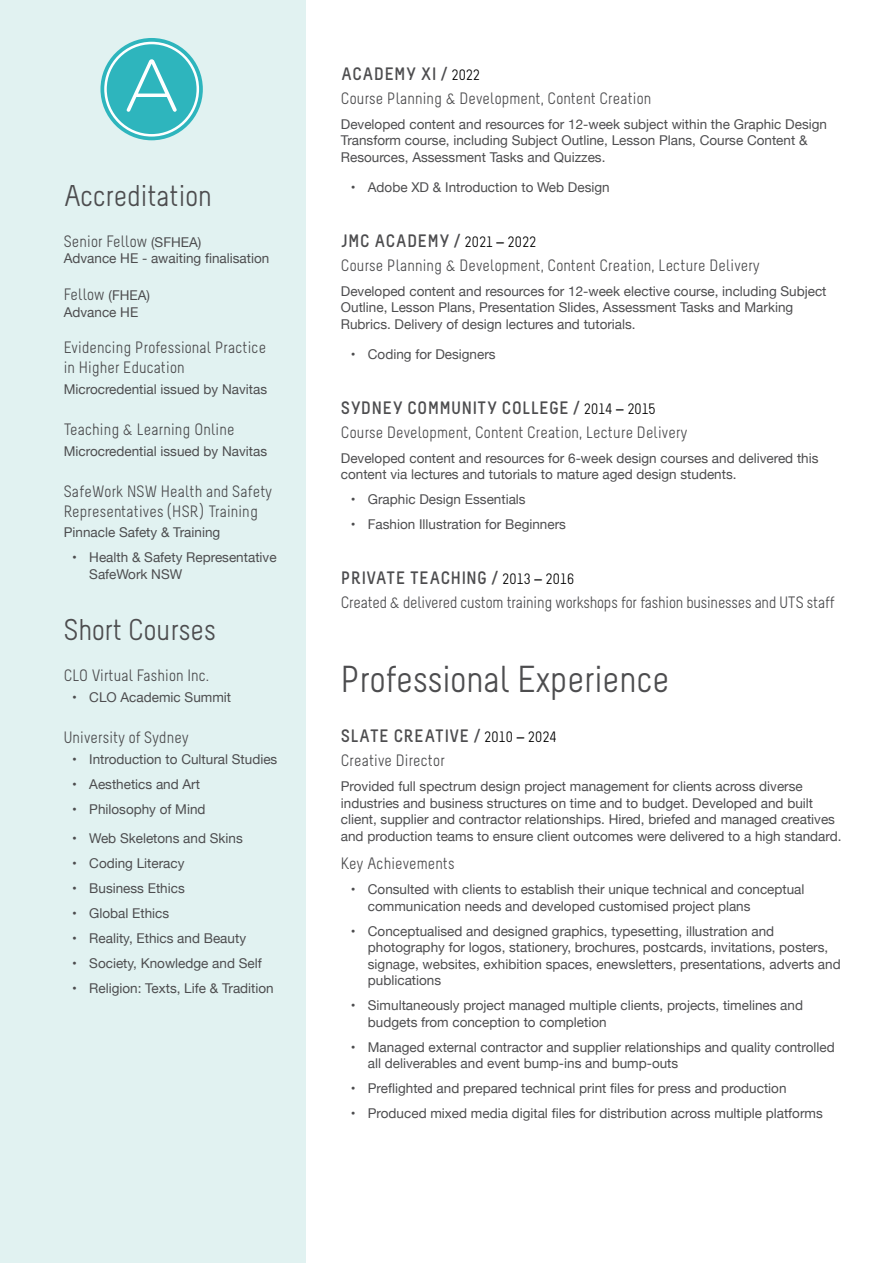
<style>
.page{position:relative;width:893px;height:1263px;background:#fff}
.page>*{position:absolute;margin:0;border:0;box-sizing:border-box;transform-origin:0 0}
.t1{font:37.5px "Melbourne";color:#4d4d4f}
.t2{font:30px "Melbourne";color:#4d4d4f}
.t3{font:700 18px "Melbourne";letter-spacing:.025em;color:#4d4d4f}
.t4{font:16.5px/19.8px "Melbourne";letter-spacing:.01em;color:#4d4d4f}
.t5{font:16.5px "Melbourne";letter-spacing:-.01em;color:#4d4d4f}
.t6{font:13.5px/16.5px "Helvetica Neue";color:#4d4d4f}
.s1{font-family:"Helvetica Neue";font-size:13.5px}
.s2{font-weight:400;font-size:15px;color:#000}
.s3{font-family:"Helvetica Neue";font-weight:400;font-size:15px;color:#000}
</style>
<div class="page">
<div style="left:0;top:0;width:305px;height:1263px;background:#e1f2f1"></div>
<div style="left:100px;top:38px;width:103px;height:102px;background:#2eb5bd;border-radius:50%"></div>
<svg style="left:104px;top:42px;width:95px;height:95px"></svg>
<h2 class="t2" style="left:64px;top:180px;width:149px">Accreditation</h2>
<p class="t4" style="left:64px;top:231px;width:139px">Senior Fellow <span class="s1">(SFHEA)</span></p>
<p class="t6" style="left:64px;top:251px;width:207px">Advance HE - awaiting finalisation</p>
<p class="t4" style="left:64px;top:285px;width:88px">Fellow <span class="s1">(FHEA)</span></p>
<p class="t6" style="left:64px;top:304px;width:76px">Advance HE</p>
<p class="t4" style="left:64px;top:338px;width:204px">Evidencing Professional Practice in Higher Education</p>
<p class="t6" style="left:64px;top:382px;width:205px">Microcredential issued by Navitas</p>
<p class="t4" style="left:64px;top:420px;width:172px">Teaching &amp; Learning Online</p>
<p class="t6" style="left:64px;top:443px;width:205px">Microcredential issued by Navitas</p>
<p class="t4" style="left:64px;top:481px;width:210px">SafeWork NSW Health and Safety<br>Representatives (HSR) Training</p>
<p class="t6" style="left:64px;top:525px;width:158px">Pinnacle Safety &amp; Training</p>
<p class="t6" style="left:89px;top:550px;width:189px;text-indent:-17px">• Health &amp; Safety Representative<br>SafeWork NSW</p>
<h2 class="t2" style="left:64px;top:614px;width:153px">Short Courses</h2>
<p class="t4" style="left:64px;top:666px;width:147px">CLO Virtual Fashion Inc.</p>
<p class="t6" style="left:72px;top:690px;width:160px">• CLO Academic Summit</p>
<p class="t4" style="left:64px;top:728px;width:126px">University of Sydney</p>
<p class="t6" style="left:72px;top:752px;width:207px">• Introduction to Cultural Studies</p>
<p class="t6" style="left:72px;top:777px;width:129px">• Aesthetics and Art</p>
<p class="t6" style="left:72px;top:802px;width:135px">• Philosophy of Mind</p>
<p class="t6" style="left:72px;top:831px;width:172px">• Web Skeletons and Skins</p>
<p class="t6" style="left:72px;top:856px;width:114px">• Coding Literacy</p>
<p class="t6" style="left:72px;top:881px;width:114px">• Business Ethics</p>
<p class="t6" style="left:72px;top:906px;width:99px">• Global Ethics</p>
<p class="t6" style="left:72px;top:931px;width:175px">• Reality, Ethics and Beauty</p>
<p class="t6" style="left:72px;top:956px;width:191px">• Society, Knowledge and Self</p>
<p class="t6" style="left:72px;top:981px;width:203px">• Religion: Texts, Life &amp; Tradition</p>
<h3 class="t3" style="left:341px;top:64px;width:140px">ACADEMY XI / <span class="s2">2022</span></h3>
<p class="t4" style="left:341px;top:88px;width:312px">Course Planning &amp; Development, Content Creation</p>
<p class="t6" style="left:341px;top:116px;width:488px">Developed content and resources for 12-week subject within the Graphic Design<br>Transform course, including Subject Outline, Lesson Plans, Course Content &amp;<br>Resources, Assessment Tasks and Quizzes.</p>
<p class="t6" style="left:351px;top:179px;width:260px">• Adobe XD &amp; Introduction to Web Design</p>
<h3 class="t3" style="left:341px;top:231px;width:197px">JMC ACADEMY / <span class="s2">2021</span> <span class="s3">–</span> <span class="s2">2022</span></h3>
<p class="t4" style="left:341px;top:255px;width:420px">Course Planning &amp; Development, Content Creation, Lecture Delivery</p>
<p class="t6" style="left:341px;top:283px;width:487px">Developed content and resources for 12-week elective course, including Subject<br>Outline, Lesson Plans, Presentation Slides, Assessment Tasks and Marking<br>Rubrics. Delivery of design lectures and tutorials.</p>
<p class="t6" style="left:351px;top:347px;width:146px">• Coding for Designers</p>
<h3 class="t3" style="left:341px;top:398px;width:316px">SYDNEY COMMUNITY COLLEGE / <span class="s2">2014</span> <span class="s3">–</span> <span class="s2">2015</span></h3>
<p class="t4" style="left:341px;top:423px;width:348px">Course Development, Content Creation, Lecture Delivery</p>
<p class="t6" style="left:341px;top:451px;width:479px">Developed content and resources for 6-week design courses and delivered this content via lectures and tutorials to mature aged design students.</p>
<p class="t6" style="left:351px;top:492px;width:176px">• Graphic Design Essentials</p>
<p class="t6" style="left:351px;top:517px;width:217px">• Fashion Illustration for Beginners</p>
<h3 class="t3" style="left:341px;top:569px;width:235px">PRIVATE TEACHING / <span class="s2">2013</span> <span class="s3">–</span> <span class="s2">2016</span></h3>
<p class="t5" style="left:341px;top:594px;width:495px">Created &amp; delivered custom training workshops for fashion businesses and UTS staff</p>
<h1 class="t1" style="left:341px;top:659px;width:330px">Professional Experience</h1>
<h3 class="t3" style="left:341px;top:727px;width:217px">SLATE CREATIVE / <span class="s2">2010</span> <span class="s3">–</span> <span class="s2">2024</span></h3>
<p class="t4" style="left:341px;top:751px;width:105px">Creative Director</p>
<p class="t6" style="left:341px;top:779px;width:502px">Provided full spectrum design project management for clients across diverse industries and business structures on time and to budget. Developed and built client, supplier and contractor relationships. Hired, briefed and managed creatives and production teams to ensure client outcomes were delivered to a high standard.</p>
<p class="t4" style="left:341px;top:854px;width:115px">Key Achievements</p>
<p class="t6" style="left:368px;top:882px;width:438px;text-indent:-17px">• Consulted with clients to establish their unique technical and conceptual communication needs and developed customised project plans</p>
<p class="t6" style="left:368px;top:923px;width:474px;text-indent:-17px">• Conceptualised and designed graphics, typesetting, illustration and photography for logos, stationery, brochures, postcards, invitations, posters, signage, websites, exhibition spaces, enewsletters, presentations, adverts and publications</p>
<p class="t6" style="left:368px;top:998px;width:437px;text-indent:-17px">• Simultaneously project managed multiple clients, projects, timelines and budgets from conception to completion</p>
<p class="t6" style="left:368px;top:1039px;width:468px;text-indent:-17px">• Managed external contractor and supplier relationships and quality controlled all deliverables and event bump-ins and bump-outs</p>
<p class="t6" style="left:351px;top:1081px;width:437px">• Preflighted and prepared technical print files for press and production</p>
<p class="t6" style="left:351px;top:1106px;width:473px">• Produced mixed media digital files for distribution across multiple platforms</p>
</div>
